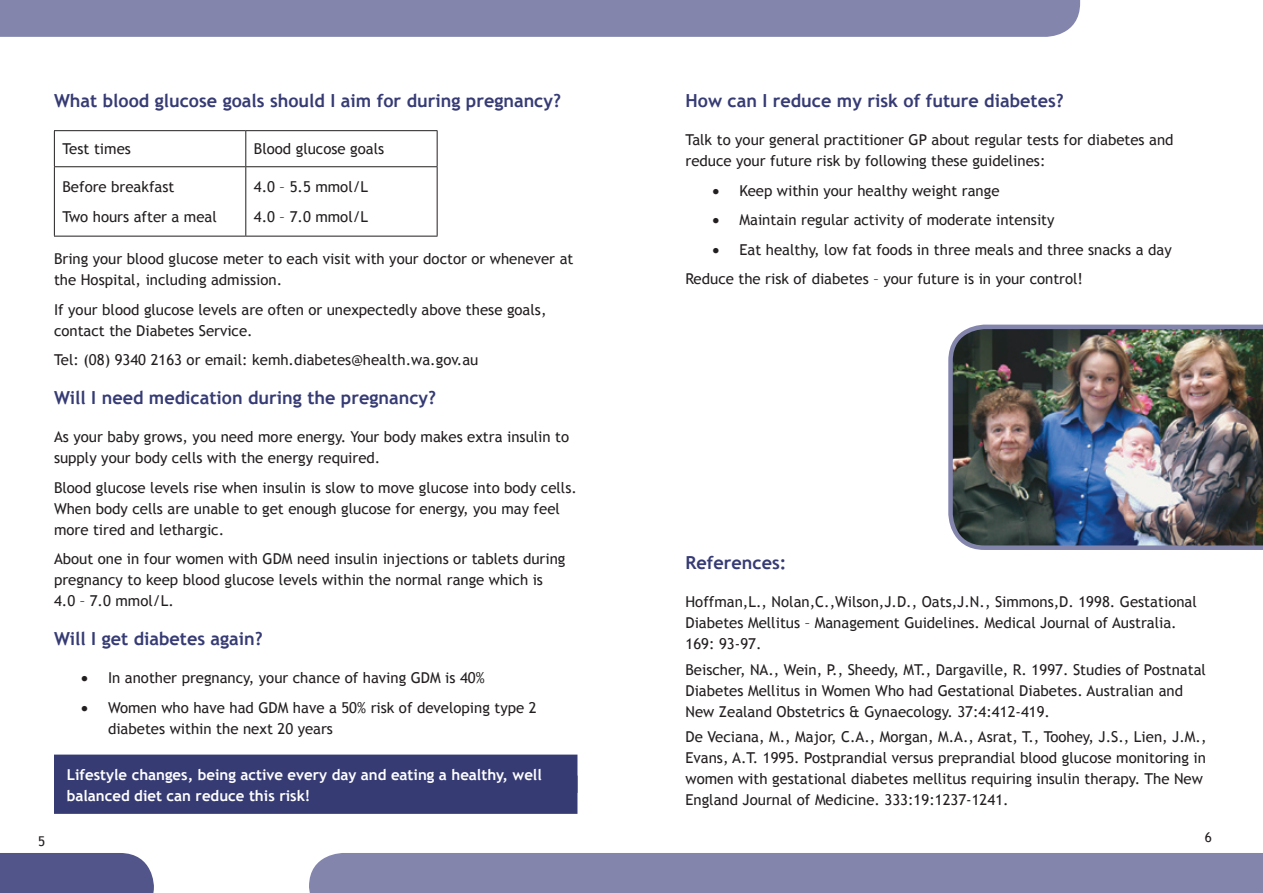
<style>
.page{position:relative;width:1263px;height:893px;background:#fff}
.page>*{position:absolute;margin:0;border:0;box-sizing:border-box;transform-origin:0 0}
.t1{font:700 18px "Trebuchet MS";color:#363b74}
.t2{font:15px/21px "Trebuchet MS";color:#231f20}
.t3{font:700 15px/21px "Trebuchet MS";color:#fff}
.t4{font:13.5px "Trebuchet MS";color:#231f20}
.s1{font-style:italic}
</style>
<div class="page">
<div style="left:54px;top:755px;width:523px;height:38px;background:#363b74"></div>
<div style="left:54px;top:776px;width:523px;height:38px;background:#363b74"></div>
<hr style="left:54px;top:130px;width:192px;height:1px;background:#231f20">
<hr style="left:54px;top:131px;width:1px;height:35px;background:#231f20">
<hr style="left:246px;top:130px;width:191px;height:1px;background:#231f20">
<hr style="left:245px;top:131px;width:1px;height:35px;background:#231f20">
<hr style="left:437px;top:131px;width:1px;height:35px;background:#231f20">
<hr style="left:54px;top:166px;width:192px;height:1px;background:#231f20">
<hr style="left:54px;top:167px;width:1px;height:69px;background:#231f20">
<hr style="left:246px;top:166px;width:191px;height:1px;background:#231f20">
<hr style="left:245px;top:167px;width:1px;height:69px;background:#231f20">
<hr style="left:437px;top:167px;width:1px;height:69px;background:#231f20">
<hr style="left:54px;top:236px;width:192px;height:1px;background:#231f20">
<hr style="left:246px;top:236px;width:191px;height:1px;background:#231f20">
<img style="left:948px;top:325px;width:315px;height:225px">
<div style="left:0;top:0;width:1080px;height:37px;background:#8385ad"></div>
<div style="left:309px;top:853px;width:954px;height:40px;background:#8385ad"></div>
<div style="left:0;top:853px;width:154px;height:40px;background:#525589"></div>
<p class="t1" style="left:54px;top:89px;width:508px">What blood glucose goals should I aim for during pregnancy?</p>
<p class="t2" style="left:62px;top:139px;width:70px">Test times</p>
<p class="t2" style="left:254px;top:139px;width:132px">Blood glucose goals</p>
<p class="t2" style="left:62px;top:172px;width:156px;line-height:29.5px">Before breakfast<br>Two hours after a meal</p>
<p class="t2" style="left:254px;top:172px;width:116px;line-height:29.5px">4.0 – 5.5 mmol/L<br>4.0 – 7.0 mmol/L</p>
<p class="t2" style="left:54px;top:249px;width:521px">Bring your blood glucose meter to each visit with your doctor or whenever at the Hospital, including admission.</p>
<p class="t2" style="left:54px;top:299px;width:494px">If your blood glucose levels are often or unexpectedly above these goals, contact the Diabetes Service.</p>
<p class="t2" style="left:54px;top:350px;width:426px">Tel: (08) 9340 2163 or email: kemh.diabetes@health.wa.gov.au</p>
<p class="t1" style="left:54px;top:386px;width:383px">Will I need medication during the pregnancy?</p>
<p class="t2" style="left:54px;top:427px;width:517px">As your baby grows, you need more energy. Your body makes extra insulin to supply your body cells with the energy required.</p>
<p class="t2" style="left:54px;top:477px;width:524px">Blood glucose levels rise when insulin is slow to move glucose into body cells.<br>When body cells are unable to get enough glucose for energy, you may feel more tired and lethargic.</p>
<p class="t2" style="left:54px;top:549px;width:513px">About one in four women with GDM need insulin injections or tablets during pregnancy to keep blood glucose levels within the normal range which is<br>4.0 – 7.0 mmol/L.</p>
<p class="t1" style="left:54px;top:627px;width:210px">Will I get diabetes again?</p>
<p class="t2" style="left:81px;top:667px;width:405px">• In another pregnancy, your chance of having GDM is 40%</p>
<p class="t2" style="left:108px;top:697px;width:430px;text-indent:-27px">• Women who have had GDM have a 50% risk of developing type 2 diabetes within the next 20 years</p>
<p class="t3" style="left:67px;top:764px;width:477px">Lifestyle changes, being active every day and eating a healthy, well balanced diet can reduce this risk!</p>
<p class="t1" style="left:685px;top:89px;width:380px">How can I reduce my risk of future diabetes?</p>
<p class="t2" style="left:685px;top:130px;width:490px">Talk to your general practitioner GP about regular tests for diabetes and reduce your future risk by following these guidelines:</p>
<p class="t2" style="left:712px;top:180px;width:289px">• Keep within your healthy weight range</p>
<p class="t2" style="left:712px;top:210px;width:344px">• Maintain regular activity of moderate intensity</p>
<p class="t2" style="left:685px;top:235px;width:488px;line-height:29.4px;text-indent:27px">• Eat healthy, low fat foods in three meals and three snacks a day<br>Reduce the risk of diabetes – your future is in your control!</p>
<p class="t1" style="left:685px;top:551px;width:102px">References:</p>
<p class="t2" style="left:685px;top:592px;width:513px">Hoffman,L., Nolan,C.,Wilson,J.D., Oats,J.N., Simmons,D. 1998. Gestational<br>Diabetes Mellitus – Management Guidelines. Medical Journal of Australia<span class="s1">.<br></span>169: 93-97.</p>
<p class="t2" style="left:685px;top:659px;width:522px">Beischer, NA., Wein, P., Sheedy, MT., Dargaville, R. 1997. Studies of Postnatal<br>Diabetes Mellitus in Women Who had Gestational Diabetes. Australian and<br>New Zealand Obstetrics &amp; Gynaecology. 37:4:412-419.</p>
<p class="t2" style="left:685px;top:727px;width:522px">De Veciana, M., Major, C.A., Morgan, M.A., Asrat, T., Toohey, J.S., Lien, J.M., Evans, A.T. 1995. Postprandial versus preprandial blood glucose monitoring in women with gestational diabetes mellitus requiring insulin therapy. The New England Journal of Medicine. 333:19:1237-1241.</p>
<p class="t4" style="left:38px;top:833px;width:9px">5</p>
<p class="t4" style="left:1205px;top:829px;width:9px">6</p>
</div>
